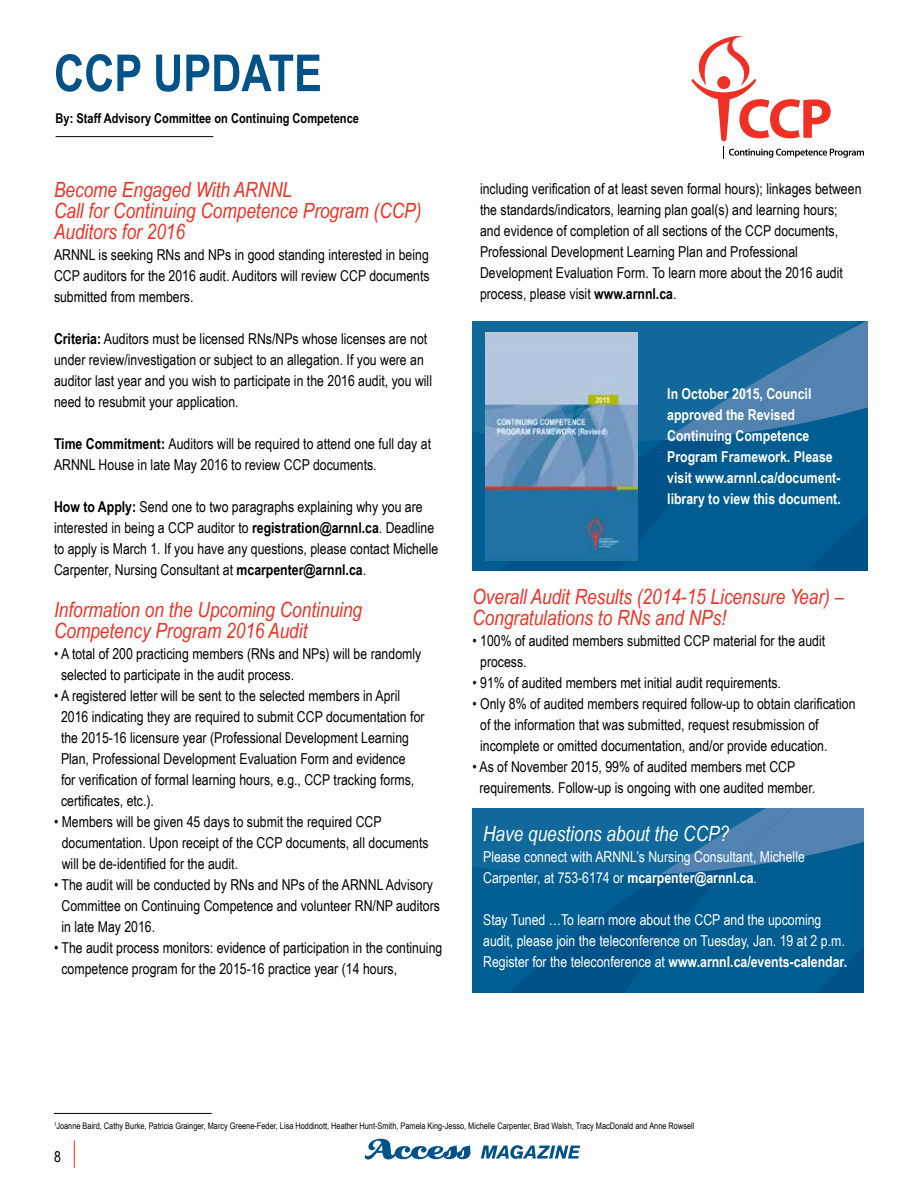
<style>
.page{position:relative;width:918px;height:1188px;background:#fff}
.page>*{position:absolute;margin:0;border:0;box-sizing:border-box;transform-origin:0 0}
.t1{font:700 51px "Arial Narrow";color:#005288}
.t2{font:italic 21px/21px "Arial Narrow";color:#ee3124}
.t3{font:italic 21px "Arial Narrow";color:#fff}
.t4{font:15px/21px "Arial Narrow";color:#000}
.t5{font:15px/21px "Arial Narrow";color:#fff}
.t6{font:700 15px/21px "Arial Narrow";color:#fff}
.t7{font:700 13.5px "Arial Narrow";color:#000}
.t8{font:9px "Arial Narrow";color:#000}
.s1{font-weight:700}
</style>
<div class="page">
<svg style="left:74px;top:1140px;width:1px;height:28px"></svg>
<svg style="left:365px;top:1139px;width:105px;height:20px"></svg>
<svg style="left:481px;top:1145px;width:99px;height:14px"></svg>
<svg style="left:472px;top:809px;width:392px;height:184px;background:#0b6195"></svg>
<svg style="left:472px;top:321px;width:396px;height:250px;background:#116497"></svg>
<img style="left:486px;top:332px;width:152px;height:228px">
<svg style="left:691px;top:36px;width:173px;height:123px"></svg>
<hr style="left:56px;top:136px;width:157px;height:1px;background:#000">
<hr style="left:54px;top:1113px;width:158px;height:1px;background:#000">
<h1 class="t1" style="left:54px;top:35px;width:269px">CCP UPDATE</h1>
<p class="t7" style="left:56px;top:108px;width:305px">By: Staff Advisory Committee on Continuing Competence</p>
<h2 class="t2" style="left:54px;top:178px;width:369px">Become Engaged With ARNNL<br>Call for Continuing Competence Program (CCP)<br>Auditors for 2016</h2>
<p class="t4" style="left:54px;top:243px;width:377px;text-align:justify">ARNNL is seeking RNs and NPs in good standing interested in being CCP auditors for the 2016 audit. Auditors will review CCP documents submitted from members.</p>
<p class="t4" style="left:54px;top:327px;width:380px"><span class="s1">Criteria:</span> Auditors must be licensed RNs/NPs whose licenses are not under review/investigation or subject to an allegation. If you were an auditor last year and you wish to participate in the 2016 audit, you will need to resubmit your application.</p>
<p class="t4" style="left:54px;top:432px;width:379px"><span class="s1">Time Commitment:</span> Auditors will be required to attend one full day at<br>ARNNL House in late May 2016 to review CCP documents.</p>
<p class="t4" style="left:54px;top:495px;width:386px"><span class="s1">How to Apply:</span> Send one to two paragraphs explaining why you are interested in being a CCP auditor to <span class="s1">registration@arnnl.ca</span>. Deadline to apply is March 1. If you have any questions, please contact Michelle Carpenter, Nursing Consultant at <span class="s1">mcarpenter@arnnl.ca</span>.</p>
<h2 class="t2" style="left:54px;top:598px;width:310px">Information on the Upcoming Continuing<br>Competency Program 2016 Audit</h2>
<p class="t4" style="left:61px;top:642px;width:362px;text-indent:-7px">• A total of 200 practicing members (RNs and NPs) will be randomly selected to participate in the audit process.</p>
<p class="t4" style="left:61px;top:684px;width:365px;text-indent:-7px">• A registered letter will be sent to the selected members in April 2016 indicating they are required to submit CCP documentation for the 2015-16 licensure year (Professional Development Learning Plan, Professional Development Evaluation Form and evidence<br>for verification of formal learning hours, e.g., CCP tracking forms, certificates, etc.).</p>
<p class="t4" style="left:62px;top:810px;width:368px;text-indent:-8px">• Members will be given 45 days to submit the required CCP documentation. Upon receipt of the CCP documents, all documents will be de-identified for the audit.</p>
<p class="t4" style="left:62px;top:873px;width:380px;text-indent:-8px">• The audit will be conducted by RNs and NPs of the ARNNL Advisory<br>Committee on Continuing Competence and volunteer RN/NP auditors in late May 2016.</p>
<p class="t4" style="left:62px;top:936px;width:382px;text-indent:-8px">• The audit process monitors: evidence of participation in the continuing competence program for the 2015-16 practice year (14 hours,</p>
<p class="t4" style="left:480px;top:177px;width:383px">including verification of at least seven formal hours); linkages between the standards/indicators, learning plan goal(s) and learning hours; and evidence of completion of all sections of the CCP documents, Professional Development Learning Plan and Professional Development Evaluation Form. To learn more about the 2016 audit process, please visit <span class="s1">www.arnnl.ca</span>.</p>
<p class="t6" style="left:667px;top:382px;width:175px">In October 2015, Council approved the Revised<br>Continuing Competence<br>Program Framework. Please visit www.arnnl.ca/document&shy;library to view this document.</p>
<h2 class="t2" style="left:472px;top:586px;width:373px">Overall Audit Results (2014-15 Licensure Year) –<br>Congratulations to RNs and NPs!</h2>
<p class="t4" style="left:480px;top:630px;width:347px;text-indent:-8px">• 100% of audited members submitted CCP material for the audit process.</p>
<p class="t4" style="left:472px;top:672px;width:310px">• 91% of audited members met initial audit requirements.</p>
<p class="t4" style="left:480px;top:693px;width:377px;text-indent:-8px">• Only 8% of audited members required follow-up to obtain clarification of the information that was submitted, request resubmission of incomplete or omitted documentation, and/or provide education.</p>
<p class="t4" style="left:480px;top:756px;width:337px;text-indent:-7px">• As of November 2015, 99% of audited members met CCP requirements. Follow-up is ongoing with one audited member.</p>
<h2 class="t3" style="left:483px;top:819px;width:248px">Have questions about the CCP?</h2>
<p class="t5" style="left:483px;top:846px;width:323px">Please connect with ARNNL’s Nursing Consultant, Michelle<br>Carpenter, at 753-6174 or <span class="s1">mcarpenter@arnnl.ca</span>.</p>
<p class="t5" style="left:483px;top:909px;width:366px">Stay Tuned …To learn more about the CCP and the upcoming audit, please join the teleconference on Tuesday, Jan. 19 at 2 p.m.<br>Register for the teleconference at <span class="s1">www.arnnl.ca/events-calendar.</span></p>
<p class="t8" style="left:54px;top:1119px;width:642px"><sup>1</sup>Joanne Baird, Cathy Burke, Patricia Grainger, Marcy Greene-Feder, Lisa Hoddinott, Heather Hunt-Smith, Pamela King-Jesso, Michelle Carpenter, Brad Walsh, Tracy MacDonald and Anne Rowsell</p>
<p class="t4" style="left:54px;top:1145px;width:8px">8</p>
</div>
